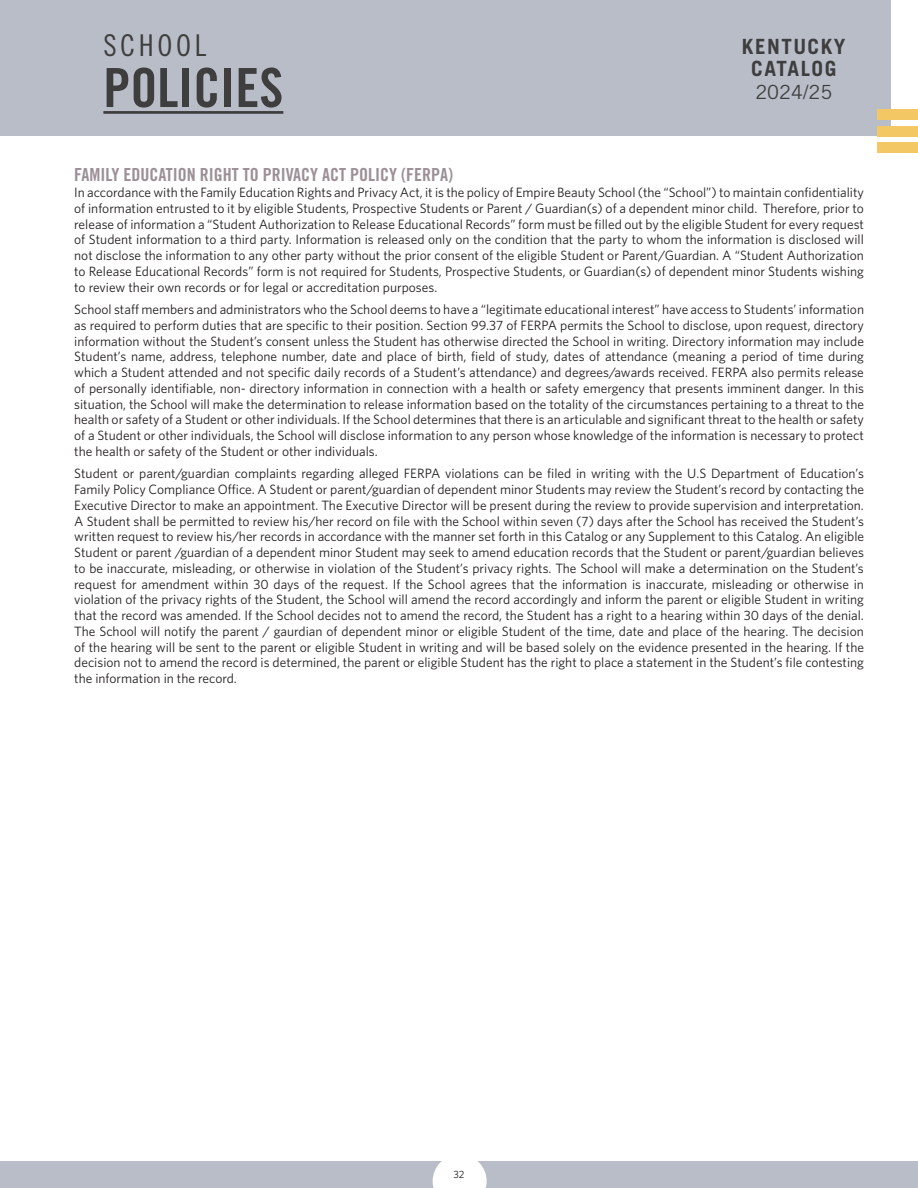
<style>
.page{position:relative;width:918px;height:1188px;background:#fff}
.page>*{position:absolute;margin:0;border:0;box-sizing:border-box;transform-origin:0 0}
.page_headline{font:54px "Trade Gothic LT Std Bd Cn 20";color:#3e3e3f}
.page_headline-2{font:30px "Trade Gothic LT Std Cn 18";letter-spacing:.12em;color:#3e3e3f}
.t1{font:700 21px/22.5px "Trade Gothic LT Std";letter-spacing:.07em;color:#3e3e3f;text-align:center}
.t2{font:19.5px "Trade Gothic LT Std";color:#3e3e3f}
.body_copy{font:18px "Trade Gothic LT Std Bd Cn 20";color:#9c9096}
.body_copy-2{font:13.5px/15.8px "Whitney";color:#231f20;text-align:justify}
.t3{font:10.5px "Whitney";color:#231f20}
</style>
<div class="page">
<div style="left:0;top:1161px;width:918px;height:27px;background:#b9bdc7"></div>
<svg style="left:433px;top:1161px;width:54px;height:27px"></svg>
<div style="left:0;top:0;width:891px;height:136px;background:#b9bdc7"></div>
<div style="left:878px;top:126px;width:40px;height:10px;background:#f3c764"></div>
<div style="left:878px;top:109px;width:40px;height:11px;background:#f3c764"></div>
<div style="left:878px;top:143px;width:40px;height:10px;background:#f3c764"></div>
<hr style="left:103px;top:111px;width:180px;height:3px;background:#3e3e3f">
<p class="page_headline-2" style="left:103px;top:28px;width:104px">SCHOOL</p>
<p class="page_headline" style="left:103px;top:55px;width:181px">POLICIES</p>
<h3 class="t1" style="left:742px;top:35px;width:105px">KENTUCKY<br>CATALOG</h3>
<h3 class="t2" style="left:755px;top:80px;width:78px">2024/25</h3>
<p class="body_copy" style="left:74px;top:164px;width:380px">FAMILY EDUCATION RIGHT TO PRIVACY ACT POLICY (FERPA)</p>
<p class="body_copy-2" style="left:74px;top:184px;width:791px">In accordance with the Family Education Rights and Privacy Act, it is the policy of Empire Beauty School (the “School”) to maintain confidentiality of information entrusted to it by eligible Students, Prospective Students or Parent / Guardian(s) of a dependent minor child. Therefore, prior to release of information a “Student Authorization to Release Educational Records” form must be filled out by the eligible Student for every request of Student information to a third party. Information is released only on the condition that the party to whom the information is disclosed will not disclose the information to any other party without the prior consent of the eligible Student or Parent/Guardian. A “Student Authorization to Release Educational Records” form is not required for Students, Prospective Students, or Guardian(s) of dependent minor Students wishing to review their own records or for legal or accreditation purposes.</p>
<p class="body_copy-2" style="left:74px;top:301px;width:791px">School staff members and administrators who the School deems to have a “legitimate educational interest” have access to Students’ information as required to perform duties that are specific to their position. Section 99.37 of FERPA permits the School to disclose, upon request, directory information without the Student’s consent unless the Student has otherwise directed the School in writing. Directory information may include Student’s name, address, telephone number, date and place of birth, field of study, dates of attendance (meaning a period of time during which a Student attended and not specific daily records of a Student’s attendance) and degrees/awards received. FERPA also permits release of personally identifiable, non- directory information in connection with a health or safety emergency that presents imminent danger. In this situation, the School will make the determination to release information based on the totality of the circumstances pertaining to a threat to the health or safety of a Student or other individuals. If the School determines that there is an articulable and significant threat to the health or safety of a Student or other individuals, the School will disclose information to any person whose knowledge of the information is necessary to protect the health or safety of the Student or other individuals.</p>
<p class="body_copy-2" style="left:74px;top:466px;width:791px">Student or parent/guardian complaints regarding alleged FERPA violations can be filed in writing with the U.S Department of Education’s Family Policy Compliance Office. A Student or parent/guardian of dependent minor Students may review the Student’s record by contacting the Executive Director to make an appointment. The Executive Director will be present during the review to provide supervision and interpretation.<br>A Student shall be permitted to review his/her record on file with the School within seven (7) days after the School has received the Student’s written request to review his/her records in accordance with the manner set forth in this Catalog or any Supplement to this Catalog. An eligible Student or parent /guardian of a dependent minor Student may seek to amend education records that the Student or parent/guardian believes to be inaccurate, misleading, or otherwise in violation of the Student’s privacy rights. The School will make a determination on the Student’s request for amendment within 30 days of the request. If the School agrees that the information is inaccurate, misleading or otherwise in violation of the privacy rights of the Student, the School will amend the record accordingly and inform the parent or eligible Student in writing that the record was amended. If the School decides not to amend the record, the Student has a right to a hearing within 30 days of the denial.<br>The School will notify the parent / gaurdian of dependent minor or eligible Student of the time, date and place of the hearing. The decision of the hearing will be sent to the parent or eligible Student in writing and will be based solely on the evidence presented in the hearing. If the decision not to amend the record is determined, the parent or eligible Student has the right to place a statement in the Student’s file contesting the information in the record.</p>
<p class="t3" style="left:453px;top:1167px;width:13px">32</p>
</div>
